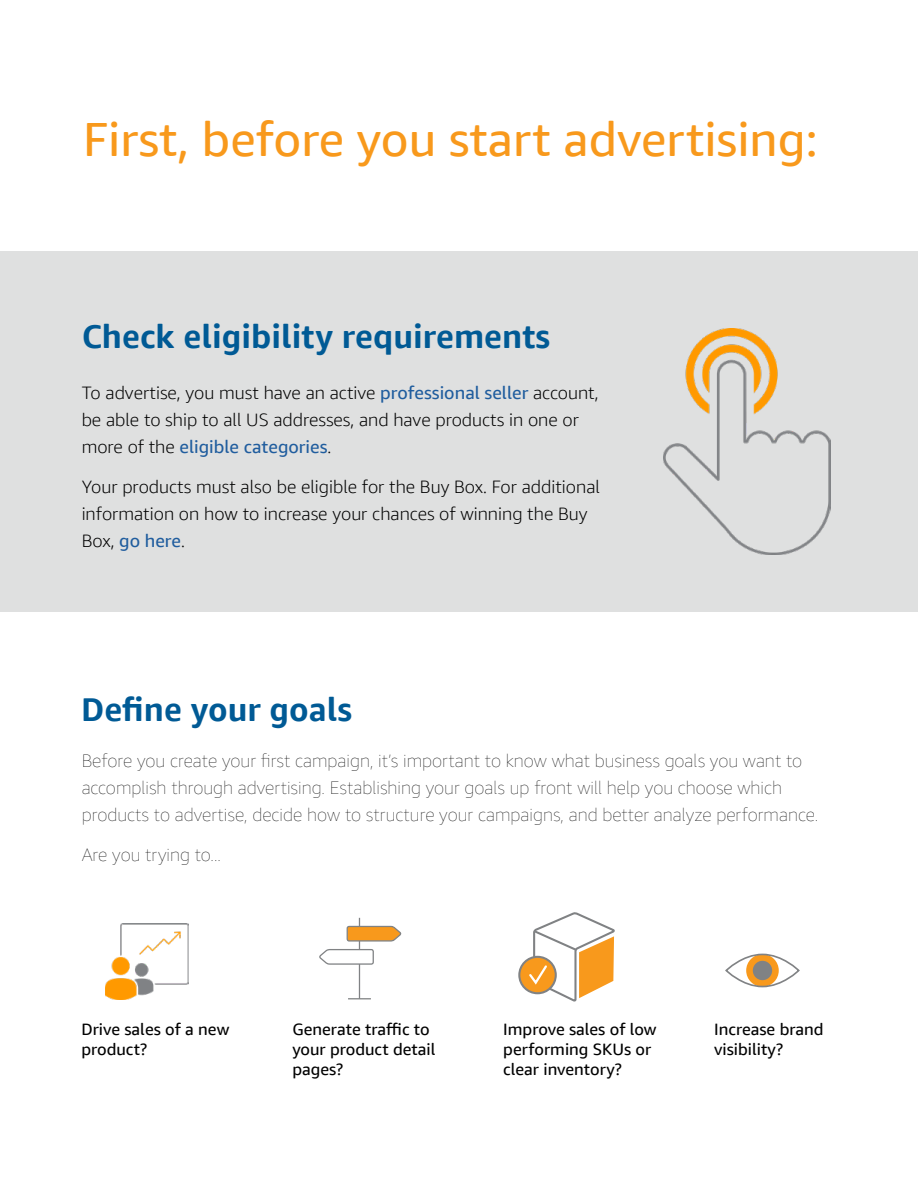
<style>
.page{position:relative;width:918px;height:1188px;background:#fff}
.page>*{position:absolute;margin:0;border:0;box-sizing:border-box;transform-origin:0 0}
.t1{font:48px "Amazon Ember Display";color:#f8991c}
.t2{font:700 33px "Amazon Ember Display";color:#005a95}
.t3{font:100 18px/27px "Amazon Ember";color:#000}
.t4{font:300 18px/27px "Amazon Ember Display";color:#000}
.t5{font:16.5px/19.8px "Amazon Ember Display";color:#000}
.s1{font-weight:400;color:#205d9e}
</style>
<div class="page">
<div style="left:0;top:251px;width:918px;height:360px;background:#dfe0e0"></div>
<svg style="left:726px;top:954px;width:73px;height:33px"></svg>
<div style="left:749px;top:958px;width:26px;height:25px;background:#808284;border-radius:50%"></div>
<div style="left:746px;top:954px;width:33px;height:33px;border:7px solid #f8991c;border-radius:50%"></div>
<div style="left:725px;top:954px;width:75px;height:33px;border:2px solid #808284;border-radius:50%"></div>
<img style="left:105px;top:923px;width:84px;height:76px">
<img style="left:663px;top:328px;width:168px;height:227px">
<svg style="left:519px;top:957px;width:37px;height:36px"></svg>
<div style="left:518px;top:956px;width:39px;height:38px;border:2px solid #808284;border-radius:50%"></div>
<svg style="left:527px;top:912px;width:88px;height:90px"></svg>
<svg style="left:348px;top:998px;width:23px;height:1px"></svg>
<hr style="left:359px;top:918px;width:1px;height:81px;background:#808284">
<svg style="left:346px;top:925px;width:56px;height:17px"></svg>
<svg style="left:319px;top:948px;width:55px;height:18px"></svg>
<h1 class="t1" style="left:83px;top:109px;width:736px">First, before you start advertising:</h1>
<h2 class="t2" style="left:82px;top:316px;width:470px">Check eligibility requirements</h2>
<p class="t4" style="left:82px;top:379px;width:518px">To advertise, you must have an active <span class="s1">professional seller</span> account, be able to ship to all US addresses, and have products in one or more of the <span class="s1">eligible categories</span>.</p>
<p class="t4" style="left:82px;top:473px;width:520px">Your products must also be eligible for the Buy Box. For additional information on how to increase your chances of winning the Buy<br>Box, <span class="s1">go here</span>.</p>
<h2 class="t2" style="left:81px;top:689px;width:273px">Define your goals</h2>
<p class="t3" style="left:82px;top:747px;width:738px">Before you create your first campaign, it’s important to know what business goals you want to accomplish through advertising. Establishing your goals up front will help you choose which products to advertise, decide how to structure your campaigns, and better analyze performance.</p>
<p class="t3" style="left:82px;top:842px;width:141px">Are you trying to...</p>
<p class="t5" style="left:81px;top:1020px;width:149px">Drive sales of a new product?</p>
<p class="t5" style="left:292px;top:1020px;width:145px">Generate traffic to your product detail pages?</p>
<p class="t5" style="left:503px;top:1020px;width:155px">Improve sales of low performing SKUs or clear inventory?</p>
<p class="t5" style="left:714px;top:1020px;width:111px">Increase brand visibility?</p>
</div>
